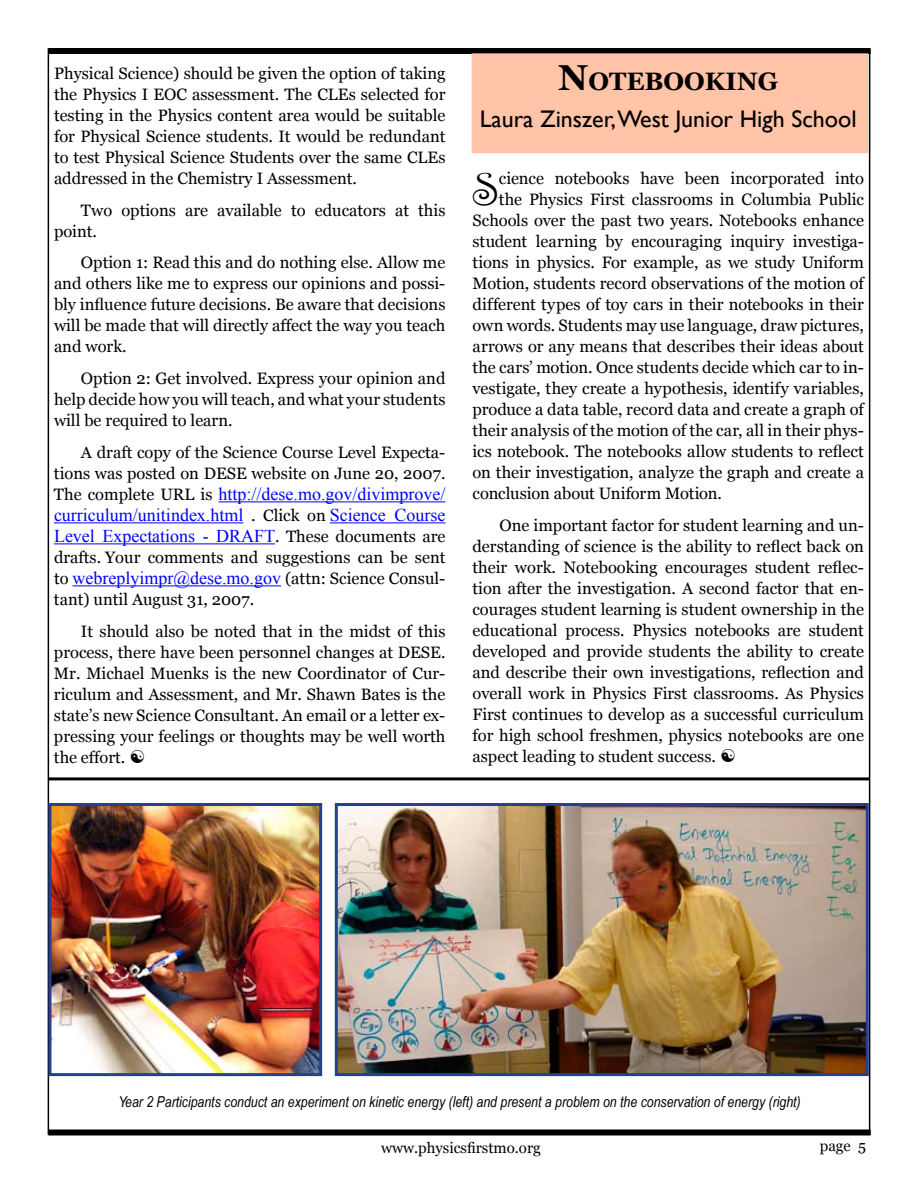
<style>
.page{position:relative;width:918px;height:1188px;background:#fff}
.page>*{position:absolute;margin:0;border:0;box-sizing:border-box;transform-origin:0 0}
.t1{font:45.9px "Harrington";color:#000}
.t2{font:700 25.2px "Georgia";color:#000}
.t3{font:24px "Gill Sans";color:#000}
.t4{font:18px/21px "Times New Roman";color:#00f;text-align:justify}
.t5{font:16.5px/21px "Georgia";color:#000;text-align:justify}
.t6{font:italic 15px "Arial Narrow";color:#000}
.t7{font:15px "Georgia";color:#000}
.s1{font-family:"Georgia";font-size:16.5px;color:#000}
.s2{font-size:36px}
</style>
<div class="page">
<hr style="left:48px;top:48px;width:1px;height:1087px;background:#000">
<hr style="left:869px;top:50px;width:1px;height:1085px;background:#000">
<div style="left:48px;top:48px;width:823px;height:6px;background:#000"></div>
<div style="left:48px;top:1130px;width:823px;height:6px;background:#000"></div>
<div style="left:472px;top:53px;width:396px;height:100px;background:#ffc3a8;border:2px solid #ffc3a8"></div>
<hr style="left:219px;top:501px;width:226px;height:1px;background:#00f">
<hr style="left:54px;top:522px;width:189px;height:1px;background:#00f">
<hr style="left:330px;top:522px;width:116px;height:1px;background:#00f">
<hr style="left:54px;top:543px;width:221px;height:1px;background:#00f">
<hr style="left:73px;top:585px;width:208px;height:1px;background:#00f">
<hr style="left:49px;top:777px;width:820px;height:3px;background:#000">
<img style="left:52px;top:807px;width:266px;height:265px">
<div style="left:48px;top:803px;width:274px;height:273px;border:3px solid #25408f"></div>
<img style="left:339px;top:807px;width:526px;height:265px">
<div style="left:335px;top:803px;width:534px;height:273px;border:3px solid #25408f"></div>
<p class="t5" style="left:54px;top:63px;width:393px">Physical Science) should be given the option of taking the Physics I EOC assessment. The CLEs selected for testing in the Physics content area would be suitable for Physical Science students. It would be redundant to test Physical Science Students over the same CLEs addressed in the Chemistry I Assessment.</p>
<p class="t5" style="left:54px;top:199px;width:393px;text-indent:27px">Two options are available to educators at this point.</p>
<p class="t5" style="left:54px;top:252px;width:393px;text-indent:27px">Option 1: Read this and do nothing else. Allow me and others like me to express our opinions and possi&shy;bly influence future decisions. Be aware that decisions will be made that will directly affect the way you teach and work.</p>
<p class="t5" style="left:54px;top:368px;width:393px;text-indent:27px">Option 2: Get involved. Express your opinion and help decide how you will teach, and what your students will be required to learn.</p>
<p class="t5" style="left:54px;top:442px;width:393px;text-align:right">A draft copy of the Science Course Level Expecta&shy;tions was posted on DESE website on June 20, 2007.</p>
<p class="t4" style="left:54px;top:483px;width:393px"><span class="s1">The complete URL is</span> http://dese.mo.gov/divimprove/ curriculum/unitindex.html <span class="s1">. Click on</span> Science Course Level Expectations - DRAFT<span class="s1">. These documents are</span></p>
<p class="t5" style="left:54px;top:547px;width:393px">drafts. Your comments and suggestions can be sent</p>
<p class="t4" style="left:54px;top:567px;width:393px"><span class="s1">to</span> webreplyimpr@dese.mo.gov <span class="s1">(attn: Science Consul-</span></p>
<p class="t5" style="left:81px;top:583px;width:366px;line-height:31.8px;text-indent:-27px">tant) until August 31, 2007.<br>It should also be noted that in the midst of this</p>
<p class="t5" style="left:54px;top:642px;width:393px">process, there have been personnel changes at DESE.<br>Mr. Michael Muenks is the new Coordinator of Cur&shy;riculum and Assessment, and Mr. Shawn Bates is the state’s new Science Consultant. An email or a letter ex&shy;pressing your feelings or thoughts may be well worth the effort.</p>
<h2 class="t2" style="left:558px;top:67px;width:221px"><span class="s2">N</span>OTEBOOKING</h2>
<h3 class="t3" style="left:480px;top:105px;width:378px">Laura Zinszer,West Junior High School</h3>
<h1 class="t1" style="left:472px;top:161px;width:28px">S</h1>
<p class="t5" style="left:499px;top:168px;width:367px">cience notebooks have been incorporated into</p>
<p class="t5" style="left:499px;top:189px;width:367px">the Physics First classrooms in Columbia Public</p>
<p class="t5" style="left:473px;top:210px;width:393px">Schools over the past two years. Notebooks enhance</p>
<p class="t5" style="left:473px;top:231px;width:393px">student learning by encouraging inquiry investiga-</p>
<p class="t5" style="left:473px;top:252px;width:393px">tions in physics. For example, as we study Uniform</p>
<p class="t5" style="left:473px;top:273px;width:393px">Motion, students record observations of the motion of</p>
<p class="t5" style="left:473px;top:294px;width:393px">different types of toy cars in their notebooks in their</p>
<p class="t5" style="left:473px;top:315px;width:393px">own words. Students may use language, draw pictures,</p>
<p class="t5" style="left:473px;top:336px;width:393px">arrows or any means that describes their ideas about</p>
<p class="t5" style="left:473px;top:357px;width:393px">the cars’ motion. Once students decide which car to in-</p>
<p class="t5" style="left:473px;top:378px;width:393px">vestigate, they create a hypothesis, identify variables,</p>
<p class="t5" style="left:473px;top:399px;width:393px">produce a data table, record data and create a graph of</p>
<p class="t5" style="left:473px;top:420px;width:393px">their analysis of the motion of the car, all in their phys-</p>
<p class="t5" style="left:473px;top:441px;width:393px">ics notebook. The notebooks allow students to reflect</p>
<p class="t5" style="left:473px;top:462px;width:393px">on their investigation, analyze the graph and create a</p>
<p class="t5" style="left:473px;top:483px;width:251px">conclusion about Uniform Motion.</p>
<p class="t5" style="left:473px;top:514px;width:393px;text-indent:27px">One important factor for student learning and un&shy;derstanding of science is the ability to reflect back on their work. Notebooking encourages student reflec&shy;tion after the investigation. A second factor that en&shy;courages student learning is student ownership in the educational process. Physics notebooks are student developed and provide students the ability to create and describe their own investigations, reflection and overall work in Physics First classrooms. As Physics First continues to develop as a successful curriculum for high school freshmen, physics notebooks are one aspect leading to student success.</p>
<p class="t6" style="left:118px;top:1093px;width:684px">Year 2 Participants conduct an experiment on kinetic energy (left) and present a problem on the conservation of energy (right)</p>
<p class="t7" style="left:381px;top:1140px;width:161px">www.physicsfirstmo.org</p>
<p class="t7" style="left:820px;top:1137px;width:48px">page 5</p>
</div>
